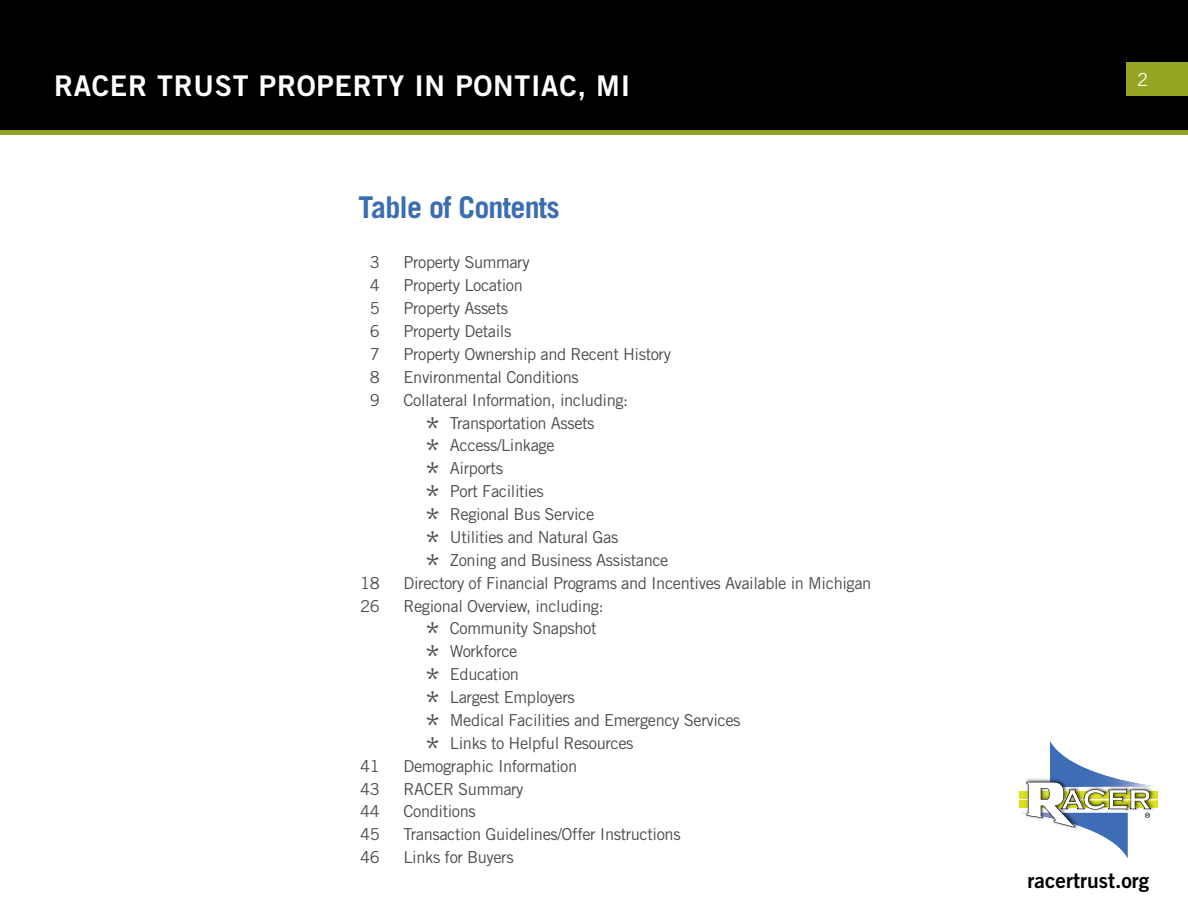
<style>
.page{position:relative;width:1188px;height:918px;background:#fff}
.page>*{position:absolute;margin:0;border:0;box-sizing:border-box;transform-origin:0 0}
.t1{font:700 30px "Trade Gothic LT Std";letter-spacing:-.025em;color:#3b6db1}
.t2{font:28.5px "Trade Gothic LT Std Bd 2";letter-spacing:.025em;color:#fff}
.t3{font:21px "Trade Gothic LT Std Bd 2";color:#000}
.t4{font:18px "Trade Gothic LT Std";color:#fff}
.t5{font:16.5px/23px "Trade Gothic LT Std";letter-spacing:-.025em;color:#4d4d4f}
.s1{font-size:33px}
</style>
<div class="page">
<div style="left:1px;top:1px;width:1186px;height:131px;background:#000"></div>
<div style="left:0;top:0;width:1188px;height:133px;border:2px solid #000"></div>
<div style="left:1126px;top:62px;width:62px;height:34px;background:#96a424"></div>
<div style="left:0;top:130px;width:1188px;height:5px;background:#96a424"></div>
<div style="left:1019px;top:791px;width:139px;height:7px;background:#dbe120"></div>
<div style="left:1019px;top:801px;width:139px;height:7px;background:#dbe120"></div>
<svg style="left:1021px;top:741px;width:137px;height:117px"></svg>
<h2 class="t2" style="left:54px;top:68px;width:578px">RACER TRUST PROPERTY IN PONTIAC, MI</h2>
<h1 class="t1" style="left:358px;top:189px;width:203px">Table of Contents</h1>
<p class="t5" style="left:370px;top:251px;width:12px">3</p>
<p class="t5" style="left:404px;top:251px;width:128px">Property Summary</p>
<p class="t5" style="left:370px;top:274px;width:12px">4</p>
<p class="t5" style="left:404px;top:274px;width:121px">Property Location</p>
<p class="t5" style="left:370px;top:297px;width:12px">5</p>
<p class="t5" style="left:404px;top:297px;width:106px">Property Assets</p>
<p class="t5" style="left:370px;top:319px;width:12px">6</p>
<p class="t5" style="left:404px;top:319px;width:109px">Property Details</p>
<p class="t5" style="left:370px;top:342px;width:12px">7</p>
<p class="t5" style="left:404px;top:342px;width:269px">Property Ownership and Recent History</p>
<p class="t5" style="left:370px;top:365px;width:12px">8</p>
<p class="t5" style="left:404px;top:365px;width:177px">Environmental Conditions</p>
<p class="t5" style="left:370px;top:388px;width:12px">9</p>
<p class="t5" style="left:424px;top:388px;width:246px;text-indent:-21px">Collateral Information, including:<br><span class="s1">*</span> Transportation Assets<br><span class="s1">*</span> Access/Linkage<br><span class="s1">*</span> Airports<br><span class="s1">*</span> Port Facilities<br><span class="s1">*</span> Regional Bus Service<br><span class="s1">*</span> Utilities and Natural Gas<br><span class="s1">*</span> Zoning and Business Assistance</p>
<p class="t5" style="left:360px;top:571px;width:21px">18</p>
<p class="t5" style="left:404px;top:571px;width:469px">Directory of Financial Programs and Incentives Available in Michigan</p>
<p class="t5" style="left:360px;top:594px;width:21px">26</p>
<p class="t5" style="left:424px;top:594px;width:318px;text-indent:-21px">Regional Overview, including:<br><span class="s1">*</span> Community Snapshot<br><span class="s1">*</span> Workforce<br><span class="s1">*</span> Education<br><span class="s1">*</span> Largest Employers<br><span class="s1">*</span> Medical Facilities and Emergency Services <span class="s1">*</span> Links to Helpful Resources</p>
<p class="t5" style="left:360px;top:754px;width:21px">41</p>
<p class="t5" style="left:403px;top:754px;width:175px">Demographic Information</p>
<p class="t5" style="left:360px;top:777px;width:21px">43</p>
<p class="t5" style="left:403px;top:777px;width:122px">RACER Summary</p>
<p class="t5" style="left:360px;top:800px;width:21px">44</p>
<p class="t5" style="left:403px;top:800px;width:74px">Conditions</p>
<p class="t5" style="left:360px;top:823px;width:21px">45</p>
<p class="t5" style="left:404px;top:823px;width:279px">Transaction Guidelines/Offer Instructions</p>
<p class="t5" style="left:360px;top:846px;width:21px">46</p>
<p class="t5" style="left:404px;top:846px;width:112px">Links for Buyers</p>
<p class="t4" style="left:1137px;top:68px;width:12px">2</p>
<p class="t3" style="left:1028px;top:867px;width:123px">racertrust.org</p>
</div>
